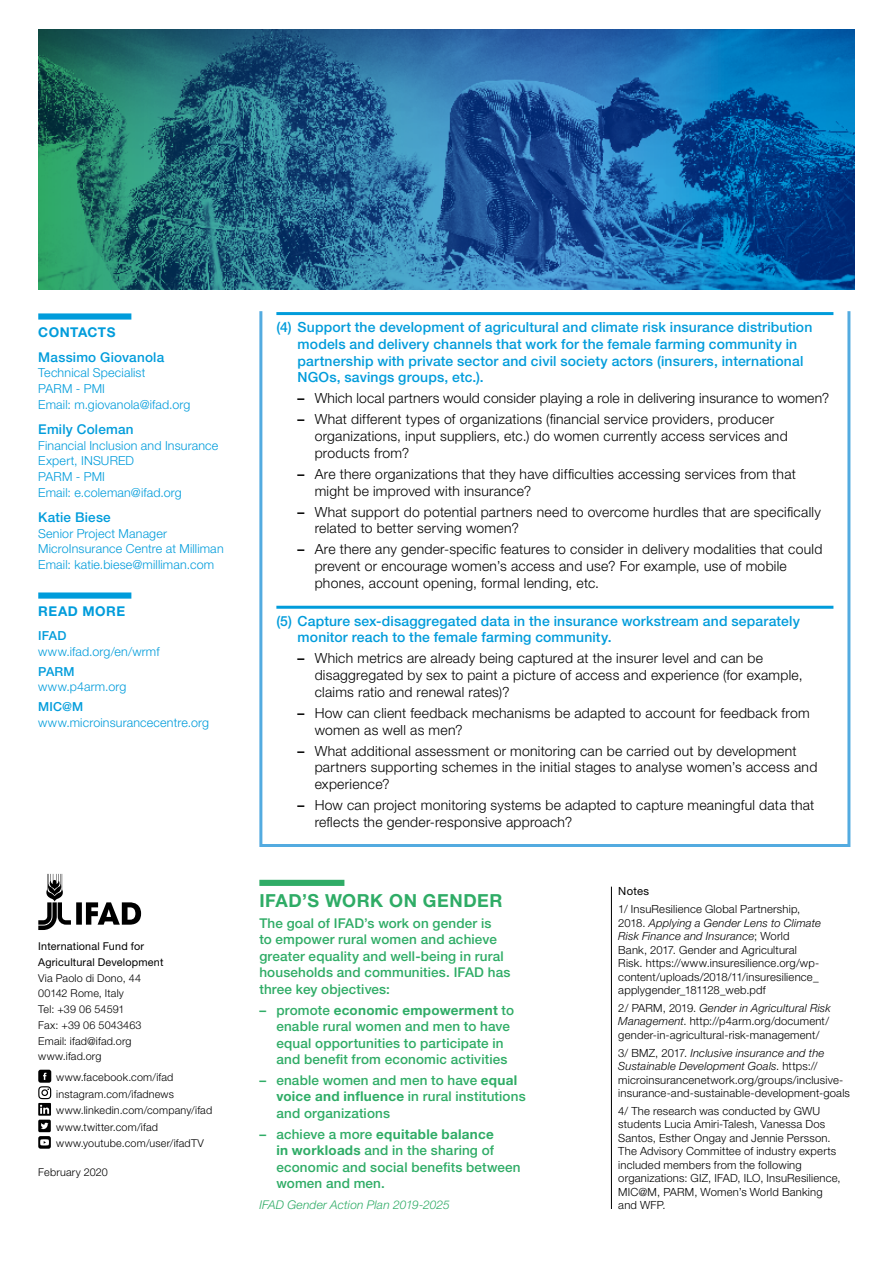
<style>
.page{position:relative;width:893px;height:1263px;background:#fff}
.page>*{position:absolute;margin:0;border:0;box-sizing:border-box;transform-origin:0 0}
.Box_title{font:700 18px "Helvetica Neue LT Std";letter-spacing:.03em;color:#2fac66}
.t1{font:300 13.95px/16.8px "Helvetica Neue LT Std";letter-spacing:.02em;color:#000}
.t2{font:500 13.95px/16.8px "Helvetica Neue LT Std";letter-spacing:.01em;color:#009cdb}
.Box_text{font:500 13.5px/16.5px "Helvetica Neue LT Std";letter-spacing:.01em;color:#2fac66}
.t3{font:500 13.5px "Helvetica Neue LT Std";letter-spacing:.015em;color:#009cdb}
.Box_title-2{font:700 13.5px "Helvetica Neue LT Std";letter-spacing:.04em;color:#009cdb}
.address{font:300 12.45px/15.8px "Helvetica Neue LT Std";letter-spacing:.015em;color:#009cdb}
.Box_text-2{font:italic 300 12px "Helvetica Neue LT Std";letter-spacing:.01em;color:#2fac66}
.address-2{font:300 11.25px/13.5px "Helvetica Neue LT Std";letter-spacing:.015em;color:#000}
.address-3{font:11.25px "Helvetica Neue LT Std";letter-spacing:.025em;color:#000}
.address-4{font:300 10.8px/15.8px "Helvetica Neue LT Std";letter-spacing:.02em;color:#000}
.address-5{font:10.8px/15.8px "Helvetica Neue LT Std";letter-spacing:.015em;color:#000}
.s1{font-weight:500}
.s2{font-weight:700}
.s3{font-style:italic}
</style>
<div class="page">
<div style="left:259px;top:310px;width:591px;height:537px;border:3px solid #53abe0"></div>
<svg style="left:38px;top:874px;width:103px;height:56px"></svg>
<svg style="left:38px;top:1070px;width:13px;height:79px"></svg>
<div style="left:38px;top:313px;width:93px;height:7px;background:#009cdb"></div>
<div style="left:38px;top:592px;width:93px;height:7px;background:#009cdb"></div>
<img style="left:38px;top:30px;width:817px;height:259px">
<hr style="left:276px;top:312px;width:557px;height:3px;background:#009cdb">
<hr style="left:276px;top:606px;width:557px;height:3px;background:#009cdb">
<div style="left:259px;top:880px;width:85px;height:6px;background:#2fac66"></div>
<hr style="left:611px;top:887px;width:1px;height:322px;background:#000">
<p class="Box_title-2" style="left:38px;top:323px;width:79px">CONTACTS</p>
<p class="t3" style="left:38px;top:349px;width:127px">Massimo Giovanola</p>
<p class="address" style="left:38px;top:365px;width:109px">Technical Specialist</p>
<p class="address" style="left:38px;top:380px;width:68px">PARM - PMI</p>
<p class="address" style="left:38px;top:396px;width:154px">Email: m.giovanola@ifad.org</p>
<p class="t3" style="left:38px;top:421px;width:97px">Emily Coleman</p>
<p class="address" style="left:38px;top:437px;width:182px">Financial Inclusion and Insurance<br>Expert, INSURED</p>
<p class="address" style="left:38px;top:468px;width:68px">PARM - PMI</p>
<p class="address" style="left:38px;top:484px;width:145px">Email: e.coleman@ifad.org</p>
<p class="t3" style="left:38px;top:509px;width:74px">Katie Biese</p>
<p class="address" style="left:38px;top:525px;width:130px">Senior Project Manager</p>
<p class="address" style="left:38px;top:541px;width:187px">MicroInsurance Centre at Milliman</p>
<p class="address" style="left:38px;top:556px;width:177px">Email: katie.biese@milliman.com</p>
<p class="Box_title-2" style="left:38px;top:602px;width:88px">READ MORE</p>
<p class="address" style="left:38px;top:627px;width:123px"><span class="s1">IFAD </span>www.ifad.org/en/wrmf</p>
<p class="address" style="left:38px;top:663px;width:90px"><span class="s1">PARM </span>www.p4arm.org</p>
<p class="address" style="left:38px;top:699px;width:172px"><span class="s1">MIC@M </span>www.microinsurancecentre.org</p>
<p class="address-5" style="left:38px;top:938px;width:127px">International Fund for<br>Agricultural Development</p>
<p class="address-4" style="left:38px;top:970px;width:104px">Via Paolo di Dono, 44<br>00142 Rome, Italy</p>
<p class="address-4" style="left:38px;top:1001px;width:105px">Tel: +39 06 54591<br>Fax: +39 06 5043463</p>
<p class="address-4" style="left:38px;top:1033px;width:95px">Email: ifad@ifad.org</p>
<p class="address-4" style="left:38px;top:1048px;width:65px">www.ifad.org</p>
<p class="address-4" style="left:56px;top:1069px;width:119px">www.facebook.com/ifad</p>
<p class="address-4" style="left:56px;top:1086px;width:119px">instagram.com/ifadnews</p>
<p class="address-4" style="left:56px;top:1102px;width:157px">www.linkedin.com/company/ifad</p>
<p class="address-4" style="left:56px;top:1119px;width:103px">www.twitter.com/ifad</p>
<p class="address-4" style="left:56px;top:1135px;width:149px">www.youtube.com/user/ifadTV</p>
<p class="address-4" style="left:38px;top:1164px;width:71px">February 2020</p>
<p class="t2" style="left:298px;top:319px;width:516px;text-indent:-21px">(4) Support the development of agricultural and climate risk insurance distribution models and delivery channels that work for the female farming community in partnership with private sector and civil society actors (insurers, international NGOs, savings groups, etc.).</p>
<p class="t1" style="left:298px;top:390px;width:533px"><span class="s1">–</span> Which local partners would consider playing a role in delivering insurance to women?</p>
<p class="t1" style="left:315px;top:411px;width:475px;text-indent:-17px"><span class="s1">–</span> What different types of organizations (financial service providers, producer organizations, input suppliers, etc.) do women currently access services and products from?</p>
<p class="t1" style="left:315px;top:465px;width:483px;text-indent:-17px"><span class="s1">–</span> Are there organizations that they have difficulties accessing services from that might be improved with insurance?</p>
<p class="t1" style="left:315px;top:503px;width:508px;text-indent:-17px"><span class="s1">–</span> What support do potential partners need to overcome hurdles that are specifically related to better serving women?</p>
<p class="t1" style="left:315px;top:541px;width:509px;text-indent:-17px"><span class="s1">–</span> Are there any gender-specific features to consider in delivery modalities that could prevent or encourage women’s access and use? For example, use of mobile phones, account opening, formal lending, etc.</p>
<p class="t2" style="left:298px;top:612px;width:504px;text-indent:-21px">(5) Capture sex-disaggregated data in the insurance workstream and separately monitor reach to the female farming community.</p>
<p class="t1" style="left:315px;top:650px;width:490px;text-indent:-17px"><span class="s1">–</span> Which metrics are already being captured at the insurer level and can be disaggregated by sex to paint a picture of access and experience (for example, claims ratio and renewal rates)?</p>
<p class="t1" style="left:315px;top:704px;width:497px;text-indent:-17px"><span class="s1">–</span> How can client feedback mechanisms be adapted to account for feedback from women as well as men?</p>
<p class="t1" style="left:315px;top:742px;width:504px;text-indent:-17px"><span class="s1">–</span> What additional assessment or monitoring can be carried out by development partners supporting schemes in the initial stages to analyse women’s access and experience?</p>
<p class="t1" style="left:315px;top:796px;width:501px;text-indent:-17px"><span class="s1">–</span> How can project monitoring systems be adapted to capture meaningful data that reflects the gender-responsive approach?</p>
<p class="Box_title" style="left:259px;top:890px;width:245px">IFAD’S WORK ON GENDER</p>
<p class="Box_text" style="left:259px;top:915px;width:253px">The goal of IFAD’s work on gender is<br>to empower rural women and achieve greater equality and well-being in rural households and communities. IFAD has three key objectives:</p>
<p class="Box_text" style="left:276px;top:1001px;width:239px;text-indent:-17px">– promote <span class="s2">economic empowerment</span> to enable rural women and men to have equal opportunities to participate in and benefit from economic activities</p>
<p class="Box_text" style="left:276px;top:1072px;width:251px;text-indent:-17px">– enable women and men to have <span class="s2">equal voice and influence</span> in rural institutions and organizations</p>
<p class="Box_text" style="left:276px;top:1125px;width:246px;text-indent:-17px">– achieve a more <span class="s2">equitable balance<br>in workloads</span> and in the sharing of economic and social benefits between women and men.</p>
<p class="Box_text-2" style="left:259px;top:1197px;width:192px">IFAD Gender Action Plan 2019-2025</p>
<p class="address-3" style="left:618px;top:885px;width:32px">Notes</p>
<p class="address-2" style="left:618px;top:902px;width:204px">1/ InsuResilience Global Partnership, 2018. <span class="s3">Applying a Gender Lens to Climate Risk Finance and Insurance</span>; World Bank, 2017. Gender and Agricultural Risk. https://www.insuresilience.org/wp&shy;content/uploads/2018/11/insuresilience_ applygender_181128_web.pdf</p>
<p class="address-2" style="left:618px;top:1001px;width:214px">2/ PARM, 2019. <span class="s3">Gender in Agricultural Risk<br>Management</span>. http://p4arm.org/document/ gender-in-agricultural-risk-management/</p>
<p class="address-2" style="left:618px;top:1046px;width:233px">3/ BMZ, 2017. <span class="s3">Inclusive insurance and the Sustainable Development Goals</span>. https:// microinsurancenetwork.org/groups/inclusive&shy;insurance-and-sustainable-development-goals</p>
<p class="address-2" style="left:618px;top:1104px;width:224px">4/ The research was conducted by GWU students Lucia Amiri-Talesh, Vanessa Dos Santos, Esther Ongay and Jennie Persson.<br>The Advisory Committee of industry experts included members from the following organizations: GIZ, IFAD, ILO, InsuResilience, MIC@M, PARM, Women’s World Banking and WFP.</p>
</div>
